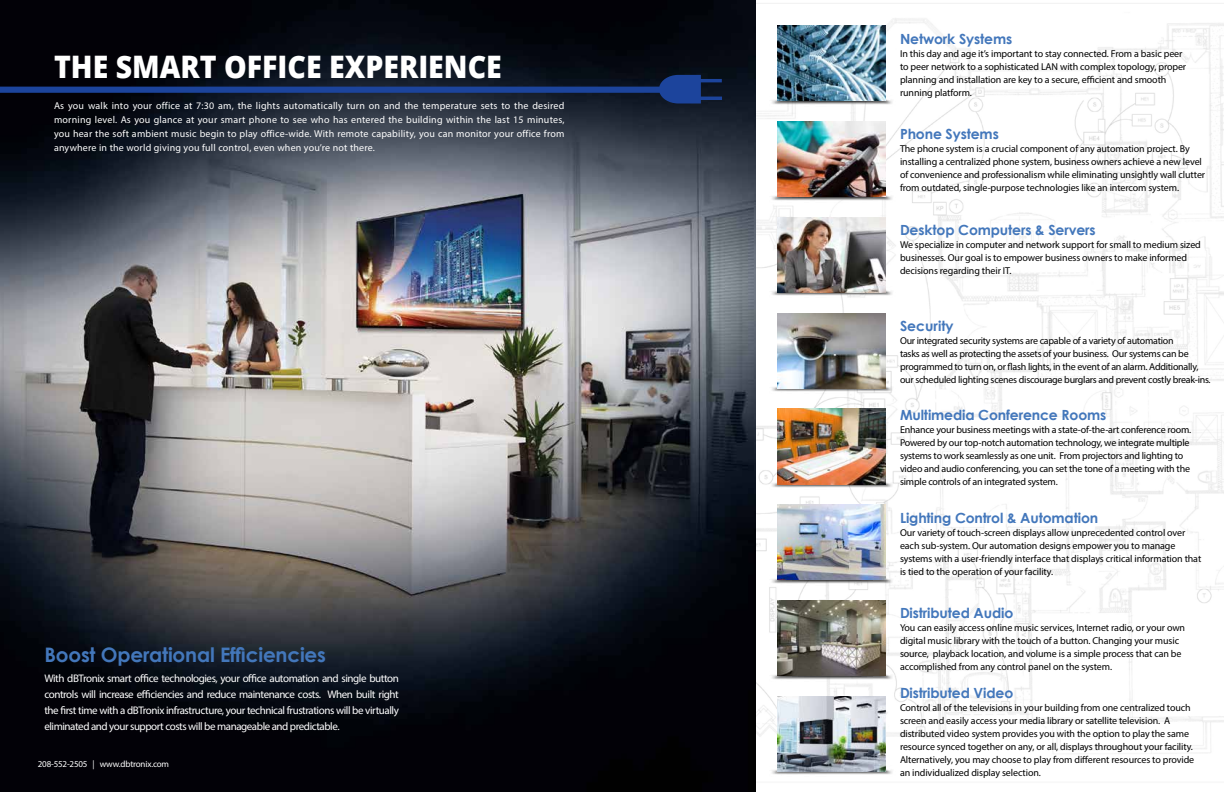
<style>
.page{position:relative;width:1224px;height:792px;background:#fff}
.page>*{position:absolute;margin:0;border:0;box-sizing:border-box;transform-origin:0 0}
.t1{font:800 31px "Open Sans";color:#fff;scale:.92 1}
.t2{font:700 20px "Century Gothic";letter-spacing:-.01em;color:#4377bb}
.t3{font:700 14px "Century Gothic";letter-spacing:-.01em;color:#4377bb}
.t4{font:11px/16px "Myriad Pro";letter-spacing:-.04em;color:#fff;text-align:justify}
.t5{font:10px/13px "Myriad Pro";letter-spacing:-.01em;color:#000}
.t6{font:10px/14px "Myriad Pro";letter-spacing:.02em;color:#fff;text-align:justify}
.t7{font:9px "Myriad Pro";letter-spacing:-.02em;color:#fff}
</style>
<div class="page">
<img style="left:0;top:0;width:1224px;height:792px">
<img style="left:769px;top:174px;width:130px;height:34px">
<img style="left:769px;top:78px;width:130px;height:34px">
<img style="left:769px;top:365px;width:130px;height:34px">
<img style="left:769px;top:269px;width:130px;height:34px">
<img style="left:769px;top:557px;width:130px;height:34px">
<svg style="left:0;top:75px;width:722px;height:29px;background:#12203e"></svg>
<img style="left:777px;top:26px;width:109px;height:75px">
<img style="left:777px;top:505px;width:109px;height:75px">
<img style="left:769px;top:461px;width:130px;height:34px">
<img style="left:777px;top:409px;width:109px;height:75px">
<img style="left:777px;top:122px;width:109px;height:75px">
<img style="left:777px;top:217px;width:109px;height:75px">
<img style="left:777px;top:314px;width:109px;height:74px">
<img style="left:769px;top:748px;width:130px;height:34px">
<img style="left:769px;top:653px;width:130px;height:34px">
<img style="left:777px;top:601px;width:109px;height:75px">
<img style="left:777px;top:696px;width:109px;height:75px">
<h1 class="t1" style="left:54px;top:43px;width:488px">THE SMART OFFICE EXPERIENCE</h1>
<p class="t6" style="left:54px;top:99px;width:512px">As you walk into your office at 7:30 am, the lights automatically turn on and the temperature sets to the desired morning level. As you glance at your smart phone to see who has entered the building within the last 15 minutes, you hear the soft ambient music begin to play office-wide. With remote capability, you can monitor your office from anywhere in the world giving you full control, even when you’re not there.</p>
<h2 class="t2" style="left:44px;top:639px;width:283px">Boost Operational Efficiencies</h2>
<p class="t4" style="left:44px;top:670px;width:356px">With dBTronix smart office technologies, your office automation and single button controls will increase efficiencies and reduce maintenance costs. When built right the first time with a dBTronix infrastructure, your technical frustrations will be virtually eliminated and your support costs will be manageable and predictable.</p>
<p class="t7" style="left:38px;top:758px;width:133px">208-552-2505 | www.dbtronix.com</p>
<h3 class="t3" style="left:900px;top:28px;width:114px">Network Systems</h3>
<p class="t5" style="left:900px;top:47px;width:288px">In this day and age it’s important to stay connected. From a basic peer to peer network to a sophisticated LAN with complex topology, proper planning and installation are key to a secure, efficient and smooth running platform.</p>
<h3 class="t3" style="left:900px;top:124px;width:100px">Phone Systems</h3>
<p class="t5" style="left:900px;top:142px;width:307px">The phone system is a crucial component of any automation project. By installing a centralized phone system, business owners achieve a new level of convenience and professionalism while eliminating unsightly wall clutter from outdated, single-purpose technologies like an intercom system.</p>
<h3 class="t3" style="left:900px;top:220px;width:197px">Desktop Computers &amp; Servers</h3>
<p class="t5" style="left:900px;top:238px;width:302px">We specialize in computer and network support for small to medium sized businesses. Our goal is to empower business owners to make informed decisions regarding their IT.</p>
<h3 class="t3" style="left:900px;top:315px;width:55px">Security</h3>
<p class="t5" style="left:900px;top:334px;width:312px">Our integrated security systems are capable of a variety of automation<br>tasks as well as protecting the assets of your business. Our systems can be programmed to turn on, or flash lights, in the event of an alarm. Additionally, our scheduled lighting scenes discourage burglars and prevent costly break-ins.</p>
<h3 class="t3" style="left:900px;top:404px;width:208px">Multimedia Conference Rooms</h3>
<p class="t5" style="left:900px;top:423px;width:293px">Enhance your business meetings with a state-of-the-art conference room.<br>Powered by our top-notch automation technology, we integrate multiple systems to work seamlessly as one unit. From projectors and lighting to video and audio conferencing, you can set the tone of a meeting with the simple controls of an integrated system.</p>
<h3 class="t3" style="left:900px;top:507px;width:200px">Lighting Control &amp; Automation</h3>
<p class="t5" style="left:900px;top:526px;width:303px">Our variety of touch-screen displays allow unprecedented control over each sub-system. Our automation designs empower you to manage systems with a user-friendly interface that displays critical information that is tied to the operation of your facility.</p>
<h3 class="t3" style="left:900px;top:603px;width:115px">Distributed Audio</h3>
<p class="t5" style="left:900px;top:621px;width:287px">You can easily access online music services, Internet radio, or your own digital music library with the touch of a button. Changing your music source, playback location, and volume is a simple process that can be accomplished from any control panel on the system.</p>
<h3 class="t3" style="left:900px;top:683px;width:115px">Distributed Video</h3>
<p class="t5" style="left:900px;top:701px;width:296px">Control all of the televisions in your building from one centralized touch screen and easily access your media library or satellite television. A distributed video system provides you with the option to play the same resource synced together on any, or all, displays throughout your facility.<br>Alternatively, you may choose to play from different resources to provide an individualized display selection.</p>
</div>
